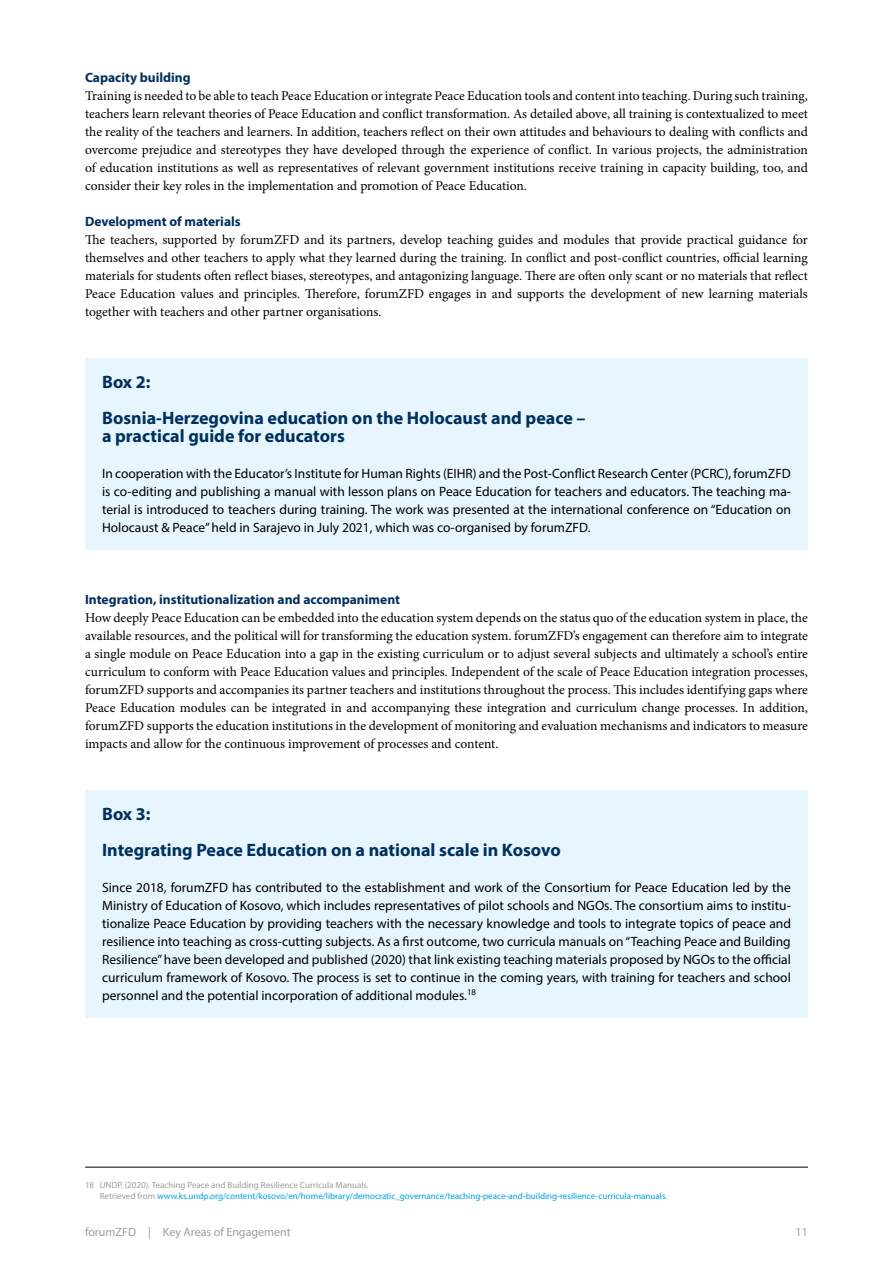
<style>
.page{position:relative;width:893px;height:1263px;background:#fff}
.page>*{position:absolute;margin:0;border:0;box-sizing:border-box;transform-origin:0 0}
.Uebungskasten_Headli{font:700 18px/18px "Myriad Pro";color:#00305d}
.Fließtext_normal{font:13.5px/18px "Minion Pro";letter-spacing:-.005em;color:#000;text-align:justify}
.Uebungskasten_Text{font:13.5px/18px "Myriad Pro";color:#000;text-align:justify}
.Head_3{font:700 13.5px "Myriad Pro";color:#00305d}
.t1{font:12px "Myriad Pro";color:#9d9d9c}
.Fussnoten{font:9px/10.8px "Myriad Pro";color:#009fe3}
.s1{color:#9d9d9c}
</style>
<div class="page">
<div style="left:85px;top:358px;width:723px;height:49px;background:#e6f5fe"></div>
<div style="left:85px;top:394px;width:723px;height:67px;background:#e6f5fe"></div>
<div style="left:85px;top:452px;width:723px;height:98px;background:#e6f5fe"></div>
<div style="left:85px;top:790px;width:723px;height:49px;background:#e6f5fe"></div>
<div style="left:85px;top:826px;width:723px;height:49px;background:#e6f5fe"></div>
<div style="left:85px;top:866px;width:723px;height:152px;background:#e6f5fe"></div>
<hr style="left:85px;top:1167px;width:723px;height:1px;background:#000">
<p class="Head_3" style="left:85px;top:68px;width:107px">Capacity building</p>
<p class="Fließtext_normal" style="left:85px;top:87px;width:724px">Training is needed to be able to teach Peace Education or integrate Peace Education tools and content into teaching. During such training, teachers learn relevant theories of Peace Education and conflict transformation. As detailed above, all training is contextualized to meet the reality of the teachers and learners. In addition, teachers reflect on their own attitudes and behaviours to dealing with conflicts and overcome prejudice and stereotypes they have developed through the experience of conflict. In various projects, the administration of education institutions as well as representatives of relevant government institutions receive training in capacity building, too, and consider their key roles in the implementation and promotion of Peace Education.</p>
<p class="Head_3" style="left:85px;top:212px;width:157px">Development of materials</p>
<p class="Fließtext_normal" style="left:85px;top:231px;width:724px">The teachers, supported by forumZFD and its partners, develop teaching guides and modules that provide practical guidance for themselves and other teachers to apply what they learned during the training. In conflict and post-conflict countries, official learning materials for students often reflect biases, stereotypes, and antagonizing language. There are often only scant or no materials that reflect Peace Education values and principles. Therefore, forumZFD engages in and supports the development of new learning materials together with teachers and other partner organisations.</p>
<p class="Uebungskasten_Headli" style="left:102px;top:372px;width:50px">Box 2:</p>
<p class="Uebungskasten_Headli" style="left:102px;top:408px;width:485px">Bosnia-Herzegovina education on the Holocaust and peace – a practical guide for educators</p>
<p class="Uebungskasten_Text" style="left:102px;top:464px;width:690px">In cooperation with the Educator’s Institute for Human Rights (EIHR) and the Post-Conflict Research Center (PCRC), forumZFD is co-editing and publishing a manual with lesson plans on Peace Education for teachers and educators. The teaching ma&shy;terial is introduced to teachers during training. The work was presented at the international conference on “Education on Holocaust &amp; Peace” held in Sarajevo in July 2021, which was co-organised by forumZFD.</p>
<p class="Head_3" style="left:85px;top:590px;width:317px">Integration, institutionalization and accompaniment</p>
<p class="Fließtext_normal" style="left:85px;top:609px;width:724px">How deeply Peace Education can be embedded into the education system depends on the status quo of the education system in place, the available resources, and the political will for transforming the education system. forumZFD’s engagement can therefore aim to integrate a single module on Peace Education into a gap in the existing curriculum or to adjust several subjects and ultimately a school’s entire curriculum to conform with Peace Education values and principles. Independent of the scale of Peace Education integration processes, forumZFD supports and accompanies its partner teachers and institutions throughout the process. This includes identifying gaps where Peace Education modules can be integrated in and accompanying these integration and curriculum change processes. In addition, forumZFD supports the education institutions in the development of monitoring and evaluation mechanisms and indicators to measure impacts and allow for the continuous improvement of processes and content.</p>
<p class="Uebungskasten_Headli" style="left:102px;top:804px;width:50px">Box 3:</p>
<p class="Uebungskasten_Headli" style="left:102px;top:840px;width:460px">Integrating Peace Education on a national scale in Kosovo</p>
<p class="Uebungskasten_Text" style="left:102px;top:878px;width:690px">Since 2018, forumZFD has contributed to the establishment and work of the Consortium for Peace Education led by the Ministry of Education of Kosovo, which includes representatives of pilot schools and NGOs. The consortium aims to institu&shy;tionalize Peace Education by providing teachers with the necessary knowledge and tools to integrate topics of peace and resilience into teaching as cross-cutting subjects. As a first outcome, two curricula manuals on “Teaching Peace and Building Resilience” have been developed and published (2020) that link existing teaching materials proposed by NGOs to the official curriculum framework of Kosovo. The process is set to continue in the coming years, with training for teachers and school personnel and the potential incorporation of additional modules.<sup>18</sup></p>
<p class="Fussnoten" style="left:100px;top:1180px;width:569px;text-indent:-15px"><span class="s1">18 UNDP. (2020). Teaching Peace and Building Resilience Curricula Manuals.<br>Retrieved from</span> www.ks.undp.org/content/kosovo/en/home/library/democratic_governance/teaching-peace-and-building-resilience-curricula-manuals<span class="s1">.</span></p>
<p class="t1" style="left:85px;top:1224px;width:207px">forumZFD | Key Areas of Engagement</p>
<p class="t1" style="left:796px;top:1224px;width:14px">11</p>
</div>
